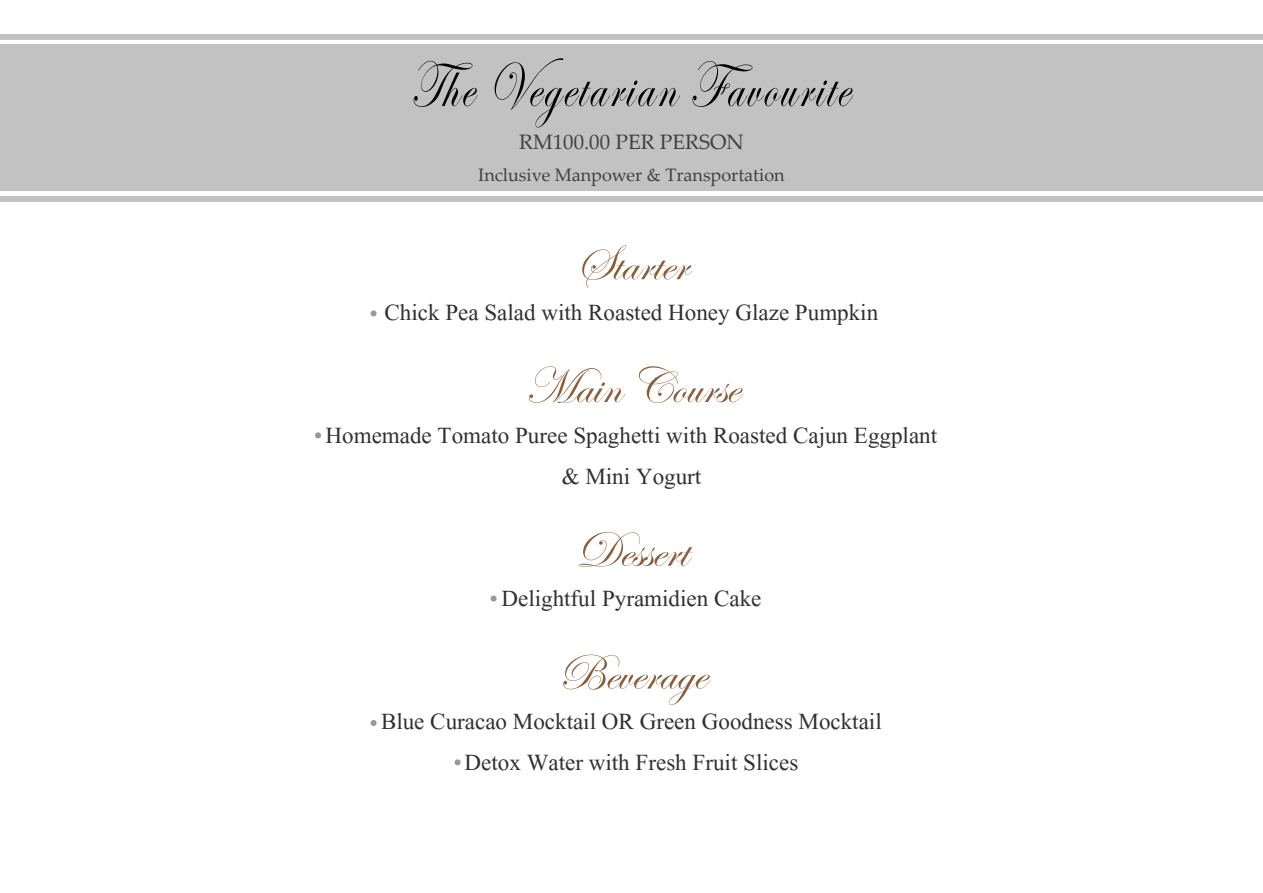
<style>
.page{position:relative;width:1263px;height:893px;background:#fff}
.page>*{position:absolute;margin:0;border:0;box-sizing:border-box;transform-origin:0 0}
.t1{font:66.75px "Edwardian Script ITC";letter-spacing:.05em;color:#000;scale:.76 1}
.t2{font:51.15px "Edwardian Script ITC";color:#8a5e3c}
.t3{font:28.65px/41px "Aparajita";color:#303030;text-align:center}
.t4{font:20.85px "Palatino Linotype";color:#423f41}
.t5{font:18px "Palatino Linotype";color:#423f41}
</style>
<div class="page">
<svg style="left:371px;top:310px;width:6px;height:6px"></svg>
<svg style="left:315px;top:432px;width:6px;height:6px"></svg>
<svg style="left:491px;top:596px;width:6px;height:6px"></svg>
<svg style="left:371px;top:720px;width:6px;height:6px"></svg>
<svg style="left:455px;top:759px;width:6px;height:6px"></svg>
<div style="left:0;top:44px;width:1263px;height:147px;background:#c2c2c2"></div>
<div style="left:0;top:197px;width:1263px;height:5px;background:#c2c2c2"></div>
<div style="left:0;top:35px;width:1263px;height:5px;background:#c2c2c2"></div>
<h1 class="t1" style="left:410px;top:49px;width:579px">The Vegetarian Favourite</h1>
<p class="t4" style="left:519px;top:127px;width:226px">RM100.00 PER PERSON</p>
<p class="t5" style="left:478px;top:162px;width:308px">Inclusive Manpower &amp; Transportation</p>
<h2 class="t2" style="left:575px;top:235px;width:113px">Starter</h2>
<p class="t3" style="left:384px;top:295px;width:495px">Chick Pea Salad with Roasted Honey Glaze Pumpkin</p>
<h2 class="t2" style="left:524px;top:358px;width:216px">Main Course</h2>
<p class="t3" style="left:326px;top:417px;width:613px">Homemade Tomato Puree Spaghetti with Roasted Cajun Eggplant &amp; Mini Yogurt</p>
<h2 class="t2" style="left:576px;top:522px;width:113px">Dessert</h2>
<p class="t3" style="left:501px;top:581px;width:261px">Delightful Pyramidien Cake</p>
<h2 class="t2" style="left:557px;top:645px;width:150px">Beverage</h2>
<p class="t3" style="left:381px;top:704px;width:502px">Blue Curacao Mocktail OR Green Goodness Mocktail<br>Detox Water with Fresh Fruit Slices</p>
</div>
